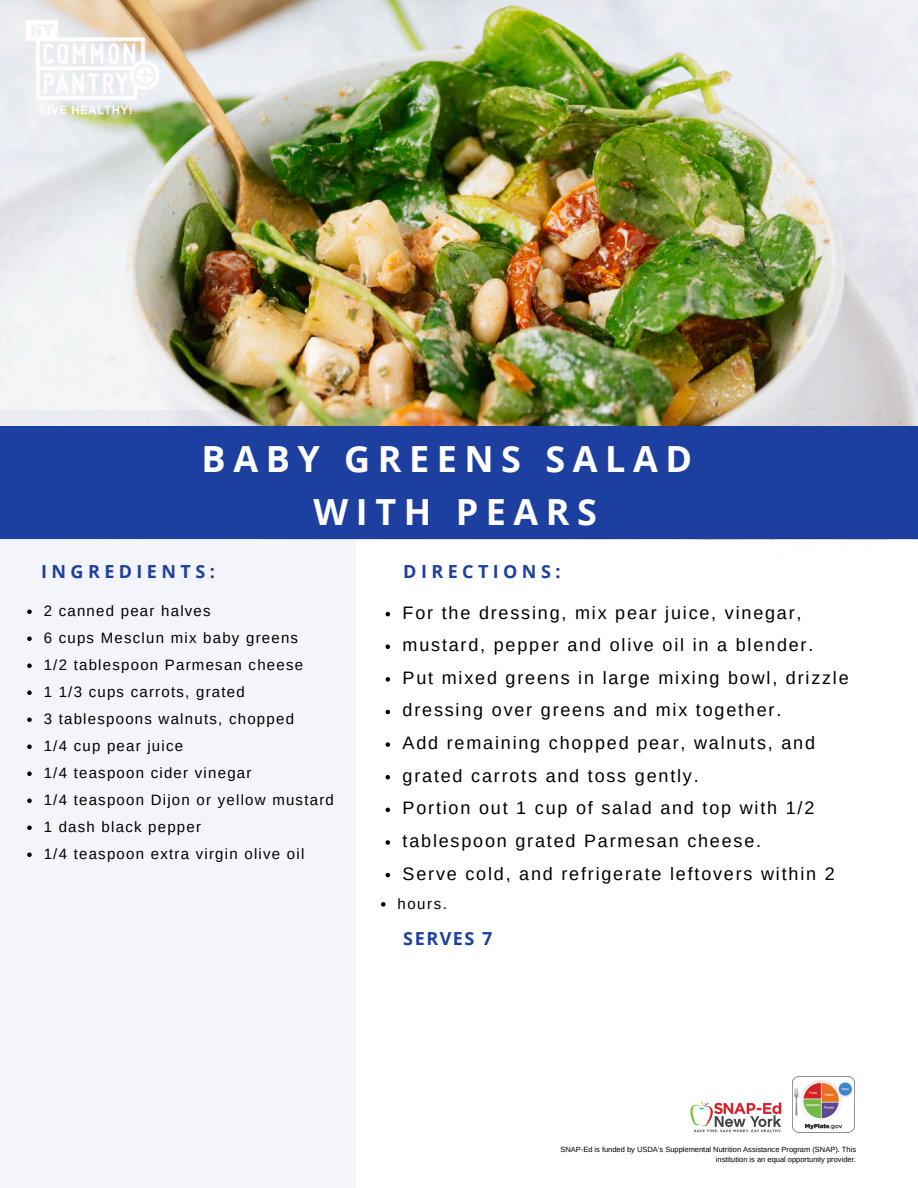
<style>
.page{position:relative;width:918px;height:1188px;background:#fff}
.page>*{position:absolute;margin:0;border:0;box-sizing:border-box;transform-origin:0 0}
.t1{font:700 36px/52.8px "Open Sans";letter-spacing:.21em;color:#fff;text-align:center}
.t2{font:18px "Arimo";letter-spacing:.1em;color:#000}
.t3{font:700 18px "Open Sans";letter-spacing:.245em;color:#1d3fa0}
.t4{font:15px "Arimo";letter-spacing:.085em;color:#000}
.t5{font:7.5px/10.1px "Arimo";color:#000;text-align:right}
</style>
<div class="page">
<img style="left:765px;top:539px;width:122px;height:1px">
<img style="left:0;top:0;width:918px;height:426px">
<div style="left:0;top:411px;width:355px;height:777px;background:#f4f5fa"></div>
<div style="left:0;top:426px;width:918px;height:113px;background:#1d3fa0"></div>
<img style="left:18px;top:0;width:148px;height:142px">
<img style="left:690px;top:1101px;width:92px;height:32px">
<img style="left:793px;top:1076px;width:61px;height:57px">
<svg style="left:27px;top:609px;width:5px;height:5px"></svg>
<svg style="left:27px;top:636px;width:5px;height:5px"></svg>
<svg style="left:27px;top:663px;width:5px;height:5px"></svg>
<svg style="left:27px;top:690px;width:5px;height:5px"></svg>
<svg style="left:27px;top:717px;width:5px;height:5px"></svg>
<svg style="left:27px;top:744px;width:5px;height:5px"></svg>
<svg style="left:27px;top:771px;width:5px;height:5px"></svg>
<svg style="left:27px;top:798px;width:5px;height:5px"></svg>
<svg style="left:27px;top:825px;width:5px;height:5px"></svg>
<svg style="left:27px;top:852px;width:5px;height:5px"></svg>
<svg style="left:386px;top:612px;width:4px;height:4px"></svg>
<svg style="left:386px;top:644px;width:4px;height:5px"></svg>
<svg style="left:386px;top:677px;width:4px;height:5px"></svg>
<svg style="left:386px;top:710px;width:4px;height:4px"></svg>
<svg style="left:386px;top:742px;width:4px;height:5px"></svg>
<svg style="left:386px;top:775px;width:4px;height:4px"></svg>
<svg style="left:386px;top:808px;width:4px;height:4px"></svg>
<svg style="left:386px;top:840px;width:4px;height:5px"></svg>
<svg style="left:386px;top:873px;width:4px;height:4px"></svg>
<svg style="left:381px;top:902px;width:5px;height:5px"></svg>
<p class="t1" style="left:202px;top:432px;width:492px">BABY GREENS SALAD<br>WITH PEARS</p>
<p class="t3" style="left:41px;top:558px;width:175px">INGREDIENTS:</p>
<p class="t3" style="left:403px;top:558px;width:159px">DIRECTIONS:</p>
<p class="t2" style="left:403px;top:602px;width:400px">For the dressing, mix pear juice, vinegar,</p>
<p class="t2" style="left:403px;top:635px;width:412px">mustard, pepper and olive oil in a blender.</p>
<p class="t2" style="left:403px;top:668px;width:448px">Put mixed greens in large mixing bowl, drizzle</p>
<p class="t2" style="left:403px;top:700px;width:380px">dressing over greens and mix together.</p>
<p class="t2" style="left:403px;top:733px;width:414px">Add remaining chopped pear, walnuts, and</p>
<p class="t2" style="left:403px;top:765px;width:298px">grated carrots and toss gently.</p>
<p class="t2" style="left:403px;top:798px;width:413px">Portion out 1 cup of salad and top with 1/2</p>
<p class="t2" style="left:403px;top:831px;width:360px">tablespoon grated Parmesan cheese.</p>
<h2 class="t2" style="left:403px;top:863px;width:434px">Serve cold, and refrigerate leftovers within 2</h2>
<p class="t4" style="left:398px;top:895px;width:51px">hours.</p>
<p class="t3" style="left:403px;top:926px;width:91px">SERVES 7</p>
<p class="t4" style="left:44px;top:603px;width:169px">2 canned pear halves</p>
<p class="t4" style="left:44px;top:630px;width:256px">6 cups Mesclun mix baby greens</p>
<p class="t4" style="left:44px;top:657px;width:261px">1/2 tablespoon Parmesan cheese</p>
<p class="t4" style="left:44px;top:684px;width:203px">1 1/3 cups carrots, grated</p>
<p class="t4" style="left:44px;top:711px;width:252px">3 tablespoons walnuts, chopped</p>
<p class="t4" style="left:44px;top:738px;width:141px">1/4 cup pear juice</p>
<p class="t4" style="left:44px;top:765px;width:209px">1/4 teaspoon cider vinegar</p>
<p class="t4" style="left:44px;top:792px;width:292px">1/4 teaspoon Dijon or yellow mustard</p>
<p class="t4" style="left:44px;top:819px;width:159px">1 dash black pepper</p>
<h2 class="t4" style="left:44px;top:846px;width:262px">1/4 teaspoon extra virgin olive oil</h2>
<p class="t5" style="left:560px;top:1145px;width:297px">SNAP-Ed is funded by USDA’s Supplemental Nutrition Assistance Program (SNAP). This institution is an equal opportunity provider.</p>
</div>
